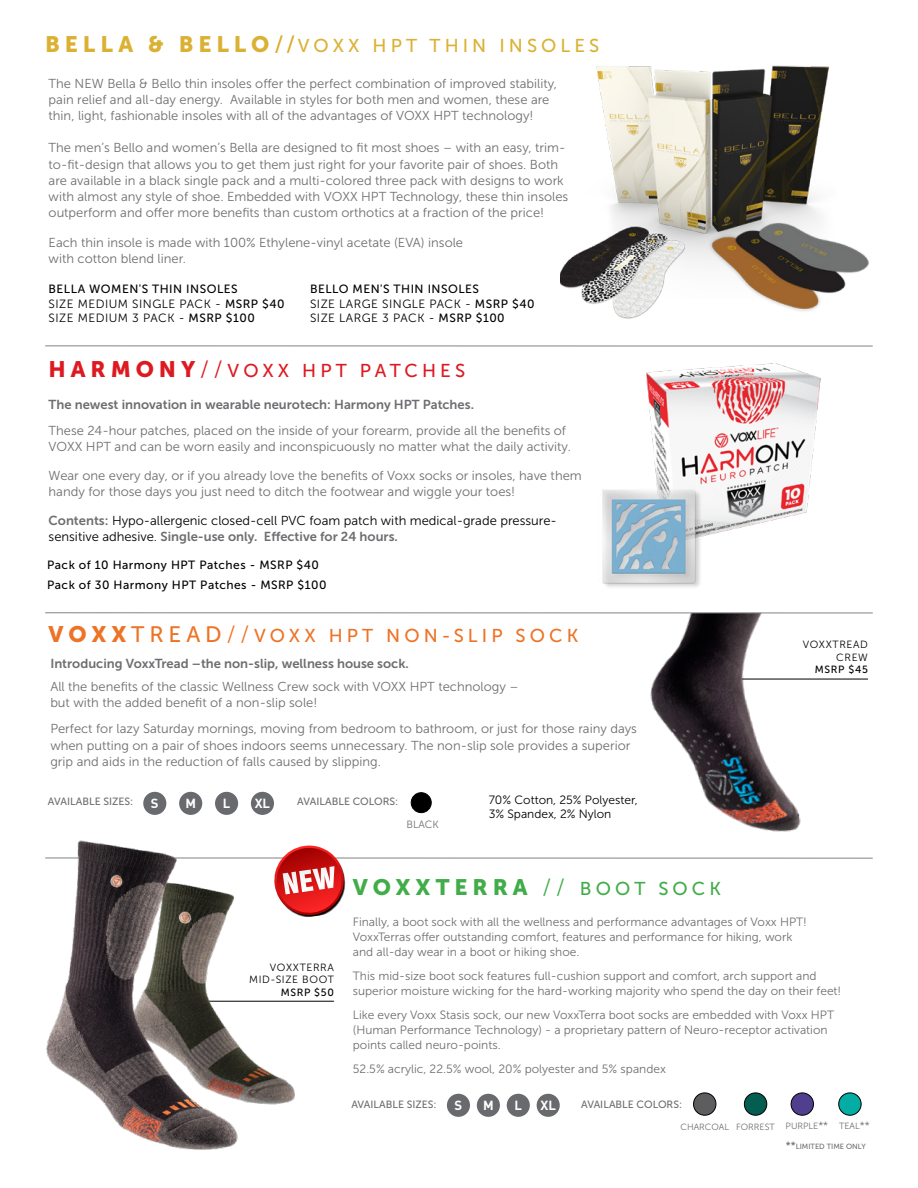
<style>
.page{position:relative;width:918px;height:1188px;background:#fff}
.page>*{position:absolute;margin:0;border:0;box-sizing:border-box;transform-origin:0 0}
.t1{font:22.35px "Museo Sans 900";letter-spacing:.22em;color:#41ad49}
.t2{font:18.6px "Museo Sans 500";letter-spacing:.22em;color:#dbb134}
.t3{font:18.6px "Museo Sans 500";letter-spacing:.22em;color:#ed7326}
.t4{font:18.6px "Museo Sans 500";letter-spacing:.22em;color:#dd1a21}
.t5{font:13.05px/16.2px "Museo Sans 300";color:#6d6e71}
.t6{font:13.05px "Museo Sans 700";color:#6d6e71}
.t7{font:13.05px "Museo Sans 300";color:#000}
.t8{font:700 13.05px "DIN";color:#fff}
.t9{font:12px/15px "Museo Sans 300";color:#6d6e71}
.t10{font:12px/20.4px "Museo Sans 500";letter-spacing:.04em;color:#000}
.t11{font:12px/14.4px "Museo Sans 300";letter-spacing:.04em;color:#000}
.t12{font:12px/14.4px "Museo Sans 300";color:#000}
.t13{font:10.5px "Museo Sans 500";color:#6d6e71}
.t14{font:10.5px/12.6px "Museo Sans 300";letter-spacing:.06em;color:#000;text-align:right}
.t15{font:10.5px "Museo Sans 500";letter-spacing:.06em;color:#000}
.t16{font:10.5px "Museo Sans 300";color:#6d6e71}
.t17{font:9px "Museo Sans 300";color:#6d6e71}
.t18{font:7.5px "Museo Sans 500";color:#6d6e71}
.s1{font-family:"Museo Sans 900";font-size:22.35px}
.s2{font-size:22.35px;color:#daab28}
.s3{font-family:"Museo Sans 500"}
.s4{font-family:"Museo Sans 300";font-size:22.35px}
.s5{font-family:"Museo Sans 700";color:#6d6e71}
.s6{font-family:"Museo Sans 300";color:#000}
.s7{font-size:22.35px}
.s8{font-family:"Museo Sans 300"}
.s9{font-family:"Museo Sans 500";font-size:18.6px}
.s10{font-size:10.5px}
</style>
<div class="page">
<hr style="left:720px;top:679px;width:148px;height:1px;background:#000">
<hr style="left:186px;top:1001px;width:148px;height:1px;background:#000">
<img style="left:650px;top:614px;width:189px;height:218px">
<hr style="left:45px;top:346px;width:828px;height:1px;background:#808285">
<hr style="left:45px;top:613px;width:828px;height:1px;background:#808285">
<hr style="left:45px;top:858px;width:828px;height:1px;background:#808285">
<img style="left:630px;top:346px;width:208px;height:190px">
<img style="left:560px;top:65px;width:309px;height:254px">
<img style="left:602px;top:481px;width:104px;height:106px">
<div style="left:411px;top:793px;width:20px;height:20px;background:#000;border-radius:50%"></div>
<div style="left:411px;top:793px;width:20px;height:20px;border:1px solid #000;border-radius:50%"></div>
<div style="left:694px;top:1093px;width:22px;height:22px;background:#5d5d60;border-radius:50%"></div>
<div style="left:693px;top:1093px;width:23px;height:22px;border:1px solid #000;border-radius:50%"></div>
<div style="left:744px;top:1093px;width:23px;height:22px;background:#035d50;border-radius:50%"></div>
<div style="left:744px;top:1093px;width:23px;height:22px;border:1px solid #000;border-radius:50%"></div>
<div style="left:791px;top:1093px;width:22px;height:22px;background:#503f8e;border-radius:50%"></div>
<div style="left:791px;top:1093px;width:23px;height:22px;border:1px solid #000;border-radius:50%"></div>
<div style="left:839px;top:1093px;width:22px;height:22px;background:#04ada3;border-radius:50%"></div>
<div style="left:839px;top:1093px;width:22px;height:22px;border:1px solid #000;border-radius:50%"></div>
<div style="left:143px;top:792px;width:23px;height:23px;background:#696a6d;border-radius:50%"></div>
<div style="left:447px;top:1094px;width:23px;height:23px;background:#696a6d;border-radius:50%"></div>
<div style="left:179px;top:792px;width:23px;height:23px;background:#696a6d;border-radius:50%"></div>
<div style="left:477px;top:1094px;width:23px;height:23px;background:#696a6d;border-radius:50%"></div>
<div style="left:215px;top:792px;width:23px;height:23px;background:#696a6d;border-radius:50%"></div>
<div style="left:507px;top:1094px;width:23px;height:23px;background:#696a6d;border-radius:50%"></div>
<div style="left:251px;top:792px;width:23px;height:23px;background:#696a6d;border-radius:50%"></div>
<div style="left:537px;top:1094px;width:23px;height:23px;background:#696a6d;border-radius:50%"></div>
<img style="left:264px;top:1000px;width:42px;height:105px">
<img style="left:45px;top:840px;width:219px;height:310px">
<svg style="left:274px;top:846px;width:72px;height:71px"></svg>
<h2 class="t2" style="left:45px;top:35px;width:556px"><span class="s1">BELLA &amp; BELLO</span><span class="s2">//</span>VOXX HPT THIN INSOLES</h2>
<p class="t5" style="left:49px;top:75px;width:510px">The NEW Bella &amp; Bello thin insoles offer the perfect combination of improved stability, pain relief and all-day energy. Available in styles for both men and women, these are thin, light, fashionable insoles with all of the advantages of VOXX HPT technology!</p>
<p class="t5" style="left:49px;top:140px;width:521px">The men’s Bello and women’s Bella are designed to fit most shoes – with an easy, trim&shy;to-fit-design that allows you to get them just right for your favorite pair of shoes. Both are available in a black single pack and a multi-colored three pack with designs to work with almost any style of shoe. Embedded with VOXX HPT Technology, these thin insoles outperform and offer more benefits than custom orthotics at a fraction of the price!</p>
<p class="t5" style="left:49px;top:234px;width:416px">Each thin insole is made with 100% Ethylene-vinyl acetate (EVA) insole with cotton blend liner.</p>
<p class="t10" style="left:49px;top:279px;width:191px">BELLA WOMEN'S THIN INSOLES</p>
<p class="t11" style="left:49px;top:297px;width:238px">SIZE MEDIUM SINGLE PACK - <span class="s3">MSRP $40<br></span>SIZE MEDIUM 3 PACK - <span class="s3">MSRP $100</span></p>
<p class="t10" style="left:310px;top:279px;width:171px">BELLO MEN'S THIN INSOLES</p>
<p class="t11" style="left:310px;top:297px;width:226px">SIZE LARGE SINGLE PACK - <span class="s3">MSRP $40<br></span>SIZE LARGE 3 PACK - <span class="s3">MSRP $100</span></p>
<h2 class="t4" style="left:49px;top:361px;width:418px"><span class="s1">HARMONY</span><span class="s4">//</span>VOXX HPT PATCHES</h2>
<p class="t6" style="left:49px;top:397px;width:427px">The newest innovation in wearable neurotech: Harmony HPT Patches.</p>
<p class="t5" style="left:49px;top:422px;width:524px">These 24-hour patches, placed on the inside of your forearm, provide all the benefits of<br>VOXX HPT and can be worn easily and inconspicuously no matter what the daily activity.</p>
<p class="t5" style="left:49px;top:468px;width:535px">Wear one every day, or if you already love the benefits of Voxx socks or insoles, have them handy for those days you just need to ditch the footwear and wiggle your toes!</p>
<p class="t7" style="left:49px;top:513px;width:510px"><span class="s5">Contents:</span> Hypo-allergenic closed-cell PVC foam patch with medical-grade pressure-</p>
<p class="t6" style="left:49px;top:529px;width:351px"><span class="s6">sensitive adhesive.</span> Single-use only. Effective for 24 hours.</p>
<p class="t10" style="left:47px;top:555px;width:281px">Pack of 10 Harmony HPT Patches - MSRP $40<br>Pack of 30 Harmony HPT Patches - MSRP $100</p>
<h2 class="t3" style="left:49px;top:625px;width:531px"><span class="s1">VOXX</span><span class="s7">TREAD</span><span class="s4">//</span>VOXX HPT NON-SLIP SOCK</h2>
<p class="t6" style="left:50px;top:657px;width:360px">Introducing VoxxTread –the non-slip, wellness house sock.</p>
<p class="t5" style="left:50px;top:679px;width:470px">All the benefits of the classic Wellness Crew sock with VOXX HPT technology – but with the added benefit of a non-slip sole!</p>
<p class="t5" style="left:50px;top:721px;width:588px">Perfect for lazy Saturday mornings, moving from bedroom to bathroom, or just for those rainy days when putting on a pair of shoes indoors seems unnecessary. The non-slip sole provides a superior grip and aids in the reduction of falls caused by slipping.</p>
<p class="t13" style="left:48px;top:795px;width:87px">AVAILABLE SIZES:</p>
<p class="t8" style="left:151px;top:795px;width:9px">S</p>
<p class="t8" style="left:185px;top:795px;width:12px">M</p>
<p class="t8" style="left:223px;top:795px;width:9px">L</p>
<p class="t8" style="left:255px;top:795px;width:17px">XL</p>
<p class="t13" style="left:297px;top:795px;width:103px">AVAILABLE COLORS:</p>
<p class="t16" style="left:407px;top:819px;width:34px">BLACK</p>
<p class="t12" style="left:489px;top:793px;width:151px">70% Cotton, 25% Polyester,<br>3% Spandex, 2% Nylon</p>
<h1 class="t1" style="left:353px;top:874px;width:370px">VOXXTERRA <span class="s8">//</span> <span class="s9">BOOT SOCK</span></h1>
<p class="t14" style="left:803px;top:639px;width:67px">VOXXTREAD<br>CREW</p>
<p class="t15" style="left:815px;top:664px;width:55px">MSRP $45</p>
<p class="t14" style="left:249px;top:961px;width:86px">VOXXTERRA<br>MID-SIZE BOOT</p>
<p class="t15" style="left:281px;top:986px;width:55px">MSRP $50</p>
<p class="t9" style="left:353px;top:914px;width:456px">Finally, a boot sock with all the wellness and performance advantages of Voxx HPT!<br>VoxxTerras offer outstanding comfort, features and performance for hiking, work and all-day wear in a boot or hiking shoe.</p>
<p class="t9" style="left:353px;top:968px;width:490px">This mid-size boot sock features full-cushion support and comfort, arch support and superior moisture wicking for the hard-working majority who spend the day on their feet!</p>
<p class="t9" style="left:353px;top:1007px;width:483px">Like every Voxx Stasis sock, our new VoxxTerra boot socks are embedded with Voxx HPT (Human Performance Technology) - a proprietary pattern of Neuro-receptor activation points called neuro-points.</p>
<p class="t9" style="left:353px;top:1061px;width:315px">52.5% acrylic, 22.5% wool, 20% polyester and 5% spandex</p>
<p class="t13" style="left:351px;top:1099px;width:87px">AVAILABLE SIZES:</p>
<p class="t8" style="left:455px;top:1097px;width:9px">S</p>
<p class="t8" style="left:483px;top:1097px;width:12px">M</p>
<p class="t8" style="left:515px;top:1097px;width:9px">L</p>
<p class="t8" style="left:540px;top:1097px;width:17px">XL</p>
<p class="t13" style="left:581px;top:1099px;width:103px">AVAILABLE COLORS:</p>
<p class="t17" style="left:680px;top:1122px;width:191px">CHARCOAL FORREST PURPLE<span class="s10">**</span> TEAL<span class="s10">**</span></p>
<p class="t18" style="left:786px;top:1142px;width:82px"><span class="s10">**</span>LIMITED TIME ONLY</p>
</div>
